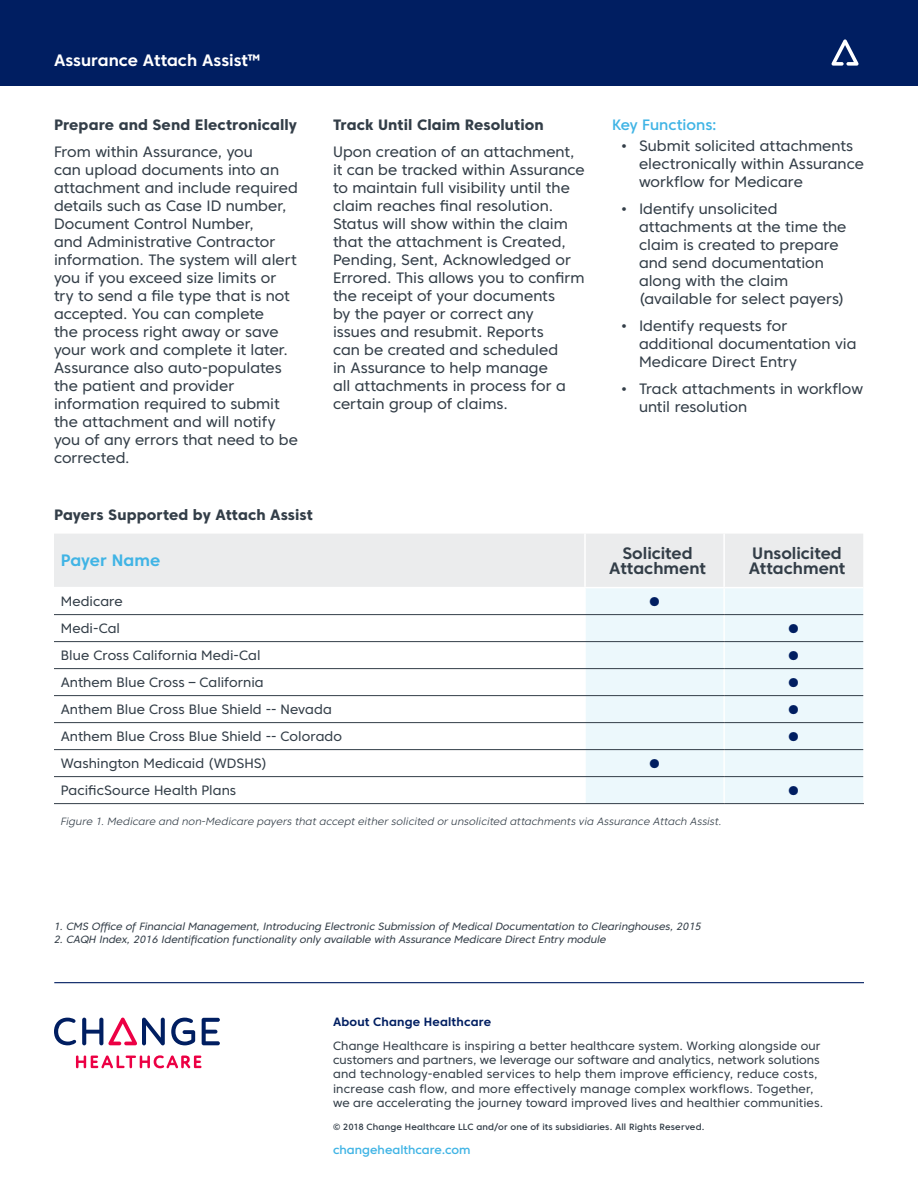
<style>
.page{position:relative;width:918px;height:1188px;background:#fff}
.page>*{position:absolute;margin:0;border:0;box-sizing:border-box;transform-origin:0 0}
.t1{font:700 16.5px/15px "Core Sans C 65";color:#333e48;text-align:center}
.t2{font:700 16.5px "Core Sans C 65";color:#fff}
.t3{font:700 16.5px "Core Sans C 65";color:#40b4e5}
.t4{font:15px/18px "Core Sans C 45";color:#333e48}
.t5{font:800 15px "Core Sans C 75";letter-spacing:.005em;color:#333e48}
.t6{font:500 15px "Core Sans C 55";color:#40b4e5}
.t7{font:13.5px "Core Sans C 45";letter-spacing:.005em;color:#333e48}
.t8{font:700 13.5px "Core Sans C 65";color:#001e61}
.t9{font:12px/14.4px "Core Sans C 45";letter-spacing:.01em;color:#333e48}
.t10{font:700 12px "Core Sans C 65";letter-spacing:.015em;color:#001e61}
.t11{font:500 12px "Core Sans C 55";letter-spacing:.005em;color:#40b4e5}
.t12{font:10.5px "Core Sans C 45 Regular It";color:#333e48}
.t13{font:10.5px "Core Sans C 35 Light It";letter-spacing:.01em;color:#333e48}
.t14{font:500 9px "Core Sans C 55";letter-spacing:.02em;color:#333e48}
</style>
<div class="page">
<div style="left:0;top:0;width:918px;height:86px;background:#001e61"></div>
<hr style="left:54px;top:982px;width:810px;height:1px;background:#001e61">
<svg style="left:54px;top:1018px;width:22px;height:27px"></svg>
<svg style="left:171px;top:1018px;width:24px;height:27px"></svg>
<svg style="left:202px;top:1018px;width:18px;height:27px"></svg>
<svg style="left:82px;top:1017px;width:83px;height:28px"></svg>
<svg style="left:76px;top:1055px;width:126px;height:13px"></svg>
<svg style="left:831px;top:39px;width:28px;height:27px"></svg>
<div style="left:54px;top:534px;width:809px;height:53px;background:#ebeced"></div>
<div style="left:586px;top:588px;width:277px;height:215px;background:#ecf8fc"></div>
<hr style="left:584px;top:534px;width:2px;height:53px;background:#fff">
<hr style="left:723px;top:534px;width:2px;height:53px;background:#fff">
<hr style="left:723px;top:588px;width:2px;height:26px;background:#fff">
<hr style="left:723px;top:615px;width:2px;height:26px;background:#fff">
<hr style="left:723px;top:642px;width:2px;height:26px;background:#fff">
<hr style="left:723px;top:669px;width:2px;height:26px;background:#fff">
<hr style="left:723px;top:696px;width:2px;height:26px;background:#fff">
<hr style="left:723px;top:723px;width:2px;height:26px;background:#fff">
<hr style="left:723px;top:750px;width:2px;height:26px;background:#fff">
<hr style="left:723px;top:777px;width:2px;height:26px;background:#fff">
<hr style="left:54px;top:614px;width:531px;height:1px;background:#333e48">
<hr style="left:585px;top:614px;width:139px;height:1px;background:#333e48">
<hr style="left:724px;top:614px;width:139px;height:1px;background:#333e48">
<hr style="left:54px;top:641px;width:531px;height:1px;background:#333e48">
<hr style="left:585px;top:641px;width:139px;height:1px;background:#333e48">
<hr style="left:724px;top:641px;width:139px;height:1px;background:#333e48">
<hr style="left:54px;top:668px;width:531px;height:1px;background:#333e48">
<hr style="left:585px;top:668px;width:139px;height:1px;background:#333e48">
<hr style="left:724px;top:668px;width:139px;height:1px;background:#333e48">
<hr style="left:54px;top:695px;width:531px;height:1px;background:#333e48">
<hr style="left:585px;top:695px;width:139px;height:1px;background:#333e48">
<hr style="left:724px;top:695px;width:139px;height:1px;background:#333e48">
<hr style="left:54px;top:722px;width:531px;height:1px;background:#333e48">
<hr style="left:585px;top:722px;width:139px;height:1px;background:#333e48">
<hr style="left:724px;top:722px;width:139px;height:1px;background:#333e48">
<hr style="left:54px;top:749px;width:531px;height:1px;background:#333e48">
<hr style="left:585px;top:749px;width:139px;height:1px;background:#333e48">
<hr style="left:724px;top:749px;width:139px;height:1px;background:#333e48">
<hr style="left:54px;top:776px;width:531px;height:1px;background:#333e48">
<hr style="left:585px;top:776px;width:139px;height:1px;background:#333e48">
<hr style="left:724px;top:776px;width:139px;height:1px;background:#333e48">
<hr style="left:54px;top:803px;width:531px;height:1px;background:#333e48">
<hr style="left:585px;top:803px;width:139px;height:1px;background:#333e48">
<hr style="left:724px;top:803px;width:140px;height:1px;background:#333e48">
<p class="t2" style="left:54px;top:50px;width:208px">Assurance Attach Assist™</p>
<p class="t5" style="left:54px;top:115px;width:245px">Prepare and Send Electronically</p>
<p class="t4" style="left:54px;top:143px;width:245px">From within Assurance, you<br>can upload documents into an attachment and include required details such as Case ID number,<br>Document Control Number,<br>and Administrative Contractor information. The system will alert you if you exceed size limits or try to send a file type that is not accepted. You can complete<br>the process right away or save your work and complete it later.<br>Assurance also auto-populates the patient and provider information required to submit the attachment and will notify you of any errors that need to be corrected.</p>
<p class="t5" style="left:333px;top:115px;width:212px">Track Until Claim Resolution</p>
<p class="t4" style="left:333px;top:143px;width:253px">Upon creation of an attachment, it can be tracked within Assurance to maintain full visibility until the claim reaches final resolution.<br>Status will show within the claim that the attachment is Created,<br>Pending, Sent, Acknowledged or<br>Errored. This allows you to confirm the receipt of your documents<br>by the payer or correct any<br>issues and resubmit. Reports<br>can be created and scheduled<br>in Assurance to help manage<br>all attachments in process for a certain group of claims.</p>
<p class="t6" style="left:612px;top:115px;width:106px">Key Functions:</p>
<p class="t4" style="left:639px;top:137px;width:227px;text-indent:-18px">• Submit solicited attachments electronically within Assurance workflow for Medicare</p>
<p class="t4" style="left:639px;top:200px;width:209px;text-indent:-18px">• Identify unsolicited attachments at the time the claim is created to prepare and send documentation along with the claim (available for select payers)</p>
<p class="t4" style="left:639px;top:317px;width:219px;text-indent:-18px">• Identify requests for additional documentation via<br>Medicare Direct Entry</p>
<p class="t4" style="left:639px;top:380px;width:226px;text-indent:-18px">• Track attachments in workflow until resolution</p>
<p class="t5" style="left:54px;top:505px;width:260px">Payers Supported by Attach Assist</p>
<p class="t3" style="left:61px;top:550px;width:101px">Payer Name</p>
<p class="t1" style="left:609px;top:545px;width:98px">Solicited<br>Attachment</p>
<p class="t1" style="left:749px;top:545px;width:98px;text-align:left">Unsolicited<br>Attachment</p>
<p class="t7" style="left:61px;top:593px;width:63px">Medicare</p>
<p class="t8" style="left:648px;top:593px;width:15px">●</p>
<p class="t7" style="left:61px;top:620px;width:61px">Medi-Cal</p>
<p class="t8" style="left:787px;top:620px;width:15px">●</p>
<p class="t7" style="left:61px;top:647px;width:201px">Blue Cross California Medi-Cal</p>
<p class="t8" style="left:787px;top:647px;width:15px">●</p>
<p class="t7" style="left:61px;top:674px;width:204px">Anthem Blue Cross – California</p>
<p class="t8" style="left:787px;top:674px;width:15px">●</p>
<p class="t7" style="left:61px;top:701px;width:273px">Anthem Blue Cross Blue Shield -- Nevada</p>
<p class="t8" style="left:787px;top:701px;width:15px">●</p>
<p class="t7" style="left:61px;top:728px;width:283px">Anthem Blue Cross Blue Shield -- Colorado</p>
<p class="t8" style="left:787px;top:728px;width:15px">●</p>
<p class="t7" style="left:61px;top:755px;width:208px">Washington Medicaid (WDSHS)</p>
<p class="t8" style="left:648px;top:755px;width:15px">●</p>
<p class="t7" style="left:61px;top:782px;width:177px">PacificSource Health Plans</p>
<p class="t8" style="left:787px;top:782px;width:15px">●</p>
<p class="t13" style="left:61px;top:814px;width:663px">Figure 1. Medicare and non-Medicare payers that accept either solicited or unsolicited attachments via Assurance Attach Assist.</p>
<p class="t12" style="left:54px;top:920px;width:649px">1. CMS Office of Financial Management, Introducing Electronic Submission of Medical Documentation to Clearinghouses, 2015</p>
<p class="t12" style="left:54px;top:933px;width:554px">2. CAQH Index, 2016 Identification functionality only available with Assurance Medicare Direct Entry module</p>
<p class="t10" style="left:333px;top:1014px;width:160px">About Change Healthcare</p>
<p class="t9" style="left:333px;top:1038px;width:492px">Change Healthcare is inspiring a better healthcare system. Working alongside our customers and partners, we leverage our software and analytics, network solutions and technology-enabled services to help them improve efficiency, reduce costs, increase cash flow, and more effectively manage complex workflows. Together, we are accelerating the journey toward improved lives and healthier communities.</p>
<p class="t14" style="left:333px;top:1121px;width:373px">© 2018 Change Healthcare LLC and/or one of its subsidiaries. All Rights Reserved.</p>
<p class="t11" style="left:333px;top:1142px;width:139px">changehealthcare.com</p>
</div>
